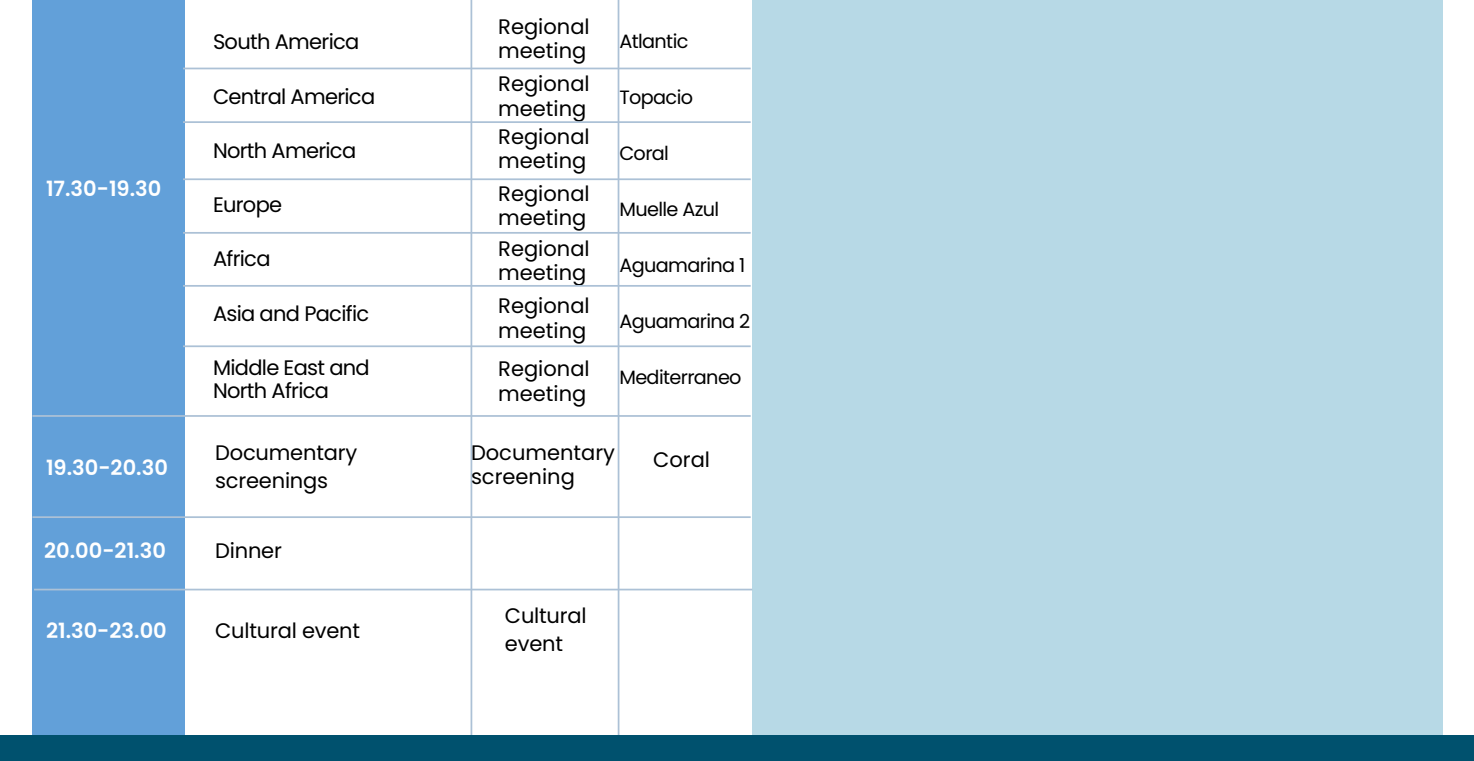
<style>
.page{position:relative;width:1474px;height:761px;background:#fff}
.page>*{position:absolute;margin:0;border:0;box-sizing:border-box;transform-origin:0 0}
.t1{font:21px/24.5px "Poppins";letter-spacing:-.01em;color:#000}
.t2{font:21px/22.8px "Poppins";letter-spacing:-.035em;color:#000}
.t3{font:600 21px "Poppins";color:#fff}
.t4{font:19.25px "Poppins";letter-spacing:-.035em;color:#000}
</style>
<div class="page">
<div style="left:32px;top:0;width:152px;height:761px;background:#62a0d9"></div>
<div style="left:752px;top:0;width:690px;height:761px;background:#b7d9e6"></div>
<svg style="left:469px;top:0;width:4px;height:735px"></svg>
<svg style="left:617px;top:0;width:4px;height:735px"></svg>
<hr style="left:183px;top:68px;width:567px;height:1px;background:#acc1d6">
<hr style="left:183px;top:121px;width:567px;height:2px;background:#acc1d6">
<hr style="left:183px;top:178px;width:567px;height:2px;background:#acc1d6">
<hr style="left:183px;top:232px;width:567px;height:2px;background:#acc1d6">
<hr style="left:183px;top:285px;width:567px;height:2px;background:#acc1d6">
<hr style="left:183px;top:345px;width:567px;height:2px;background:#acc1d6">
<hr style="left:32px;top:415px;width:718px;height:2px;background:#acc1d6">
<hr style="left:32px;top:516px;width:718px;height:2px;background:#acc1d6">
<hr style="left:34px;top:588px;width:718px;height:2px;background:#acc1d6">
<div style="left:0;top:735px;width:1473px;height:26px;background:#00516e"></div>
<p class="t3" style="left:46px;top:176px;width:117px">17.30-19.30</p>
<p class="t3" style="left:46px;top:456px;width:123px">19.30-20.30</p>
<p class="t3" style="left:44px;top:538px;width:123px">20.00-21.30</p>
<p class="t3" style="left:46px;top:618px;width:122px">21.30-23.00</p>
<p class="t1" style="left:498px;top:14px;width:93px">Regional meeting</p>
<p class="t1" style="left:498px;top:71px;width:93px">Regional meeting</p>
<p class="t1" style="left:498px;top:124px;width:93px">Regional meeting</p>
<p class="t1" style="left:498px;top:181px;width:93px">Regional meeting</p>
<p class="t1" style="left:498px;top:236px;width:93px">Regional meeting</p>
<p class="t1" style="left:498px;top:294px;width:93px">Regional meeting</p>
<p class="t1" style="left:498px;top:357px;width:93px">Regional meeting</p>
<p class="t1" style="left:471px;top:440px;width:146px">Documentary screening</p>
<p class="t4" style="left:619px;top:30px;width:71px">Atlantic</p>
<p class="t2" style="left:213px;top:31px;width:148px">South America</p>
<p class="t2" style="left:213px;top:85px;width:164px">Central America</p>
<p class="t2" style="left:213px;top:139px;width:145px">North America</p>
<p class="t1" style="left:213px;top:192px;width:71px">Europe</p>
<p class="t1" style="left:213px;top:247px;width:59px">Africa</p>
<p class="t2" style="left:213px;top:302px;width:158px">Asia and Pacific</p>
<p class="t2" style="left:213px;top:356px;width:158px">Middle East and<br>North Africa</p>
<p class="t4" style="left:619px;top:86px;width:75px">Topacio</p>
<p class="t4" style="left:619px;top:142px;width:51px">Coral</p>
<p class="t4" style="left:619px;top:198px;width:101px">Muelle Azul</p>
<p class="t4" style="left:619px;top:254px;width:127px">Aguamarina 1</p>
<p class="t4" style="left:619px;top:310px;width:132px">Aguamarina 2</p>
<p class="t4" style="left:619px;top:366px;width:124px">Mediterraneo</p>
<p class="t1" style="left:215px;top:441px;width:143px">Documentary</p>
<p class="t1" style="left:653px;top:447px;width:58px">Coral</p>
<p class="t1" style="left:215px;top:469px;width:114px">screenings</p>
<p class="t1" style="left:215px;top:539px;width:68px">Dinner</p>
<p class="t1" style="left:215px;top:618px;width:146px">Cultural event</p>
<p class="t1" style="left:505px;top:602px;width:83px;line-height:28px">Cultural event</p>
</div>
